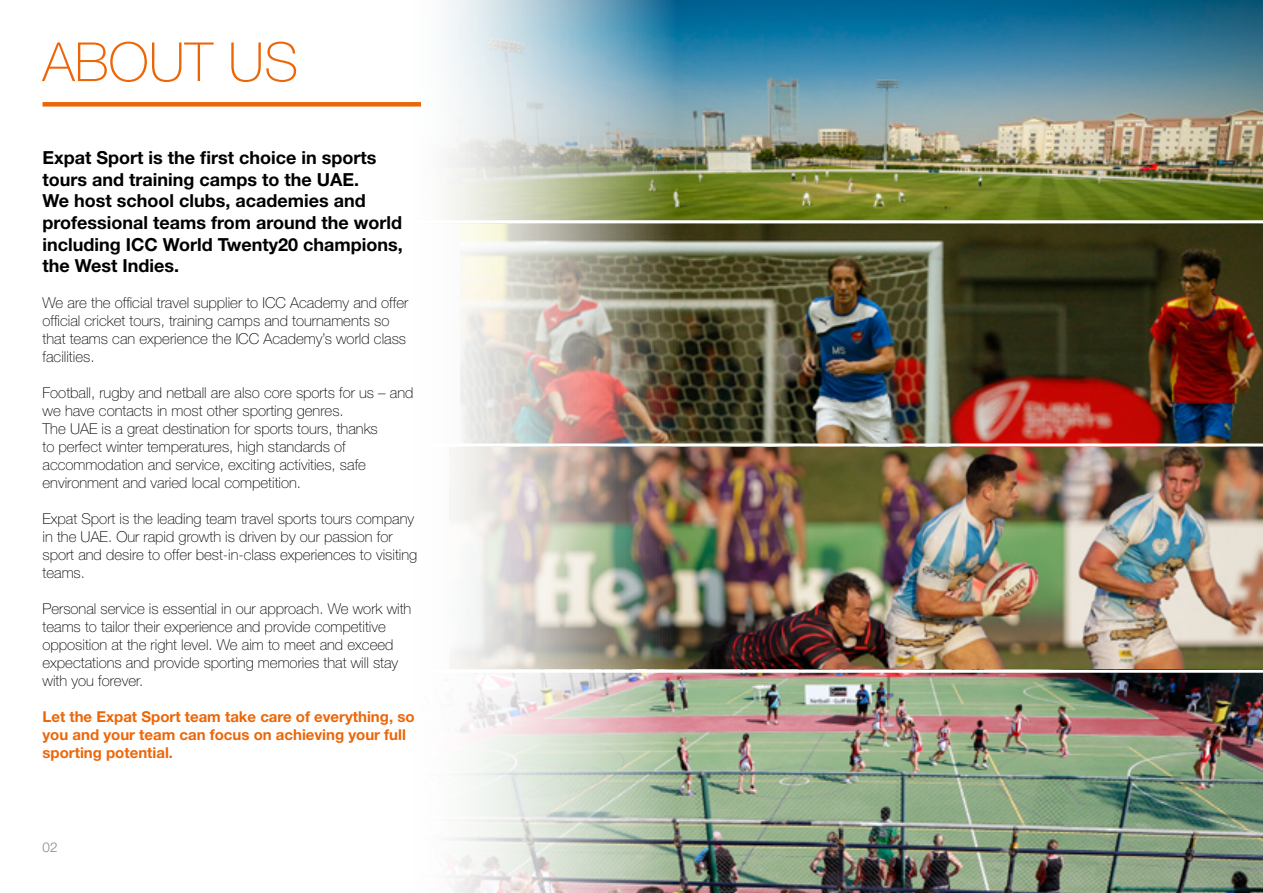
<style>
.page{position:relative;width:1263px;height:893px;background:#fff}
.page>*{position:absolute;margin:0;border:0;box-sizing:border-box;transform-origin:0 0}
.t1{font:100 54px "Helvetica Neue LT Std";color:#ec6608}
.t2{font:700 18px/21.6px "Helvetica Neue LT Std";color:#000}
.t3{font:100 15px/18px "Helvetica Neue LT Std";color:#000}
.t4{font:700 15px/18px "Helvetica Neue LT Std";color:#ec6608}
.t5{font:300 13.5px "Helvetica Neue LT Std";color:#878787}
</style>
<div class="page">
<img style="left:678px;top:446px;width:585px;height:224px">
<img style="left:678px;top:673px;width:585px;height:220px">
<img style="left:678px;top:223px;width:585px;height:220px">
<img style="left:678px;top:0;width:585px;height:220px">
<img style="left:42px;top:0;width:636px;height:893px">
<div style="left:43px;top:102px;width:378px;height:5px;background:#ec6608"></div>
<h1 class="t1" style="left:43px;top:31px;width:257px">ABOUT US</h1>
<p class="t2" style="left:43px;top:147px;width:362px">Expat Sport is the first choice in sports tours and training camps to the UAE.<br>We host school clubs, academies and professional teams from around the world including ICC World Twenty20 champions, the West Indies.</p>
<p class="t3" style="left:43px;top:294px;width:367px">We are the official travel supplier to ICC Academy and offer official cricket tours, training camps and tournaments so that teams can experience the ICC Academy’s world class facilities.</p>
<p class="t3" style="left:43px;top:384px;width:372px">Football, rugby and netball are also core sports for us – and we have contacts in most other sporting genres.<br>The UAE is a great destination for sports tours, thanks<br>to perfect winter temperatures, high standards of accommodation and service, exciting activities, safe environment and varied local competition.</p>
<p class="t3" style="left:43px;top:510px;width:376px">Expat Sport is the leading team travel sports tours company in the UAE. Our rapid growth is driven by our passion for sport and desire to offer best-in-class experiences to visiting teams.</p>
<p class="t3" style="left:43px;top:600px;width:370px">Personal service is essential in our approach. We work with teams to tailor their experience and provide competitive opposition at the right level. We aim to meet and exceed expectations and provide sporting memories that will stay with you forever.</p>
<p class="t4" style="left:43px;top:708px;width:373px">Let the Expat Sport team take care of everything, so you and your team can focus on achieving your full sporting potential.</p>
<p class="t5" style="left:43px;top:838px;width:17px">02</p>
</div>
